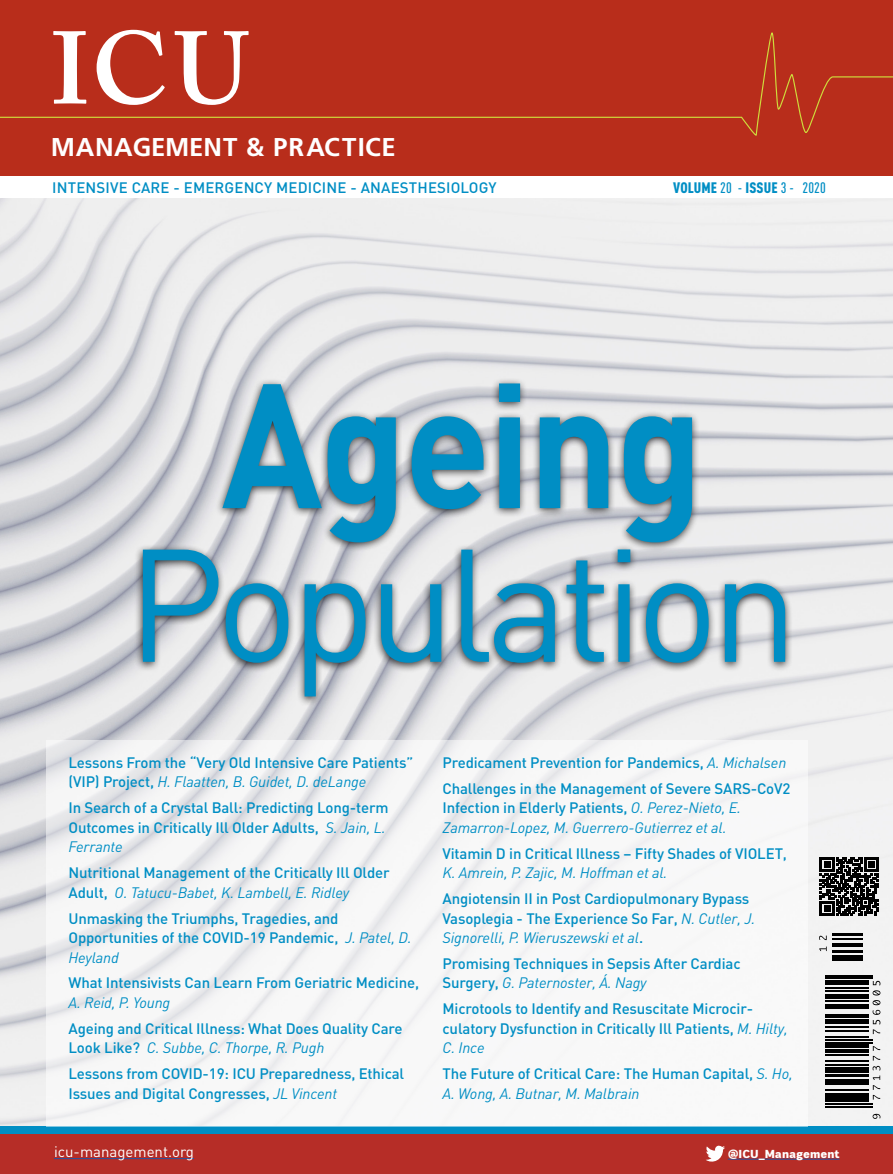
<style>
.page{position:relative;width:893px;height:1174px;background:#fff}
.page>*{position:absolute;margin:0;border:0;box-sizing:border-box;transform-origin:0 0}
.t1{font:700 174px "DIN";letter-spacing:-.02em;color:#008ec4;scale:.91 1}
.t2{font:157.5px "DIN";letter-spacing:-.05em;color:#008ec4}
.t3{font:600 101.85px "Adobe Caslon Pro";color:#fff}
.t4{font:700 25.8px "Frutiger";letter-spacing:.025em;color:#fff}
.t5{font:500 15px/19.5px "DIN";letter-spacing:-.01em;color:#008ec4}
.t6{font:italic 15px/19.5px "DIN";letter-spacing:-.01em;color:#008ec4}
.t7{font:500 15px "DIN";letter-spacing:.01em;color:#008ec4}
.t8{font:900 15px "DIN Cond";letter-spacing:.01em;color:#008ec4}
.t9{font:15px "DIN";color:#fff}
.t10{font:900 12px "PRC Fidelity";color:#fff}
.s1{font-weight:500}
.s2{font-weight:400;font-style:italic}
.s3{font-weight:500;font-style:normal}
</style>
<div class="page">
<img style="left:0;top:198px;width:893px;height:928px">
<div style="left:0;top:0;width:893px;height:176px;background:#b82d1b"></div>
<svg style="left:0;top:32px;width:893px;height:104px"></svg>
<div style="left:0;top:1126px;width:893px;height:8px;background:#008ec4"></div>
<div style="left:0;top:1134px;width:893px;height:40px;background:#b62d27"></div>
<hr style="left:54px;top:1158px;width:140px;height:1px;background:#2255a6">
<hr style="left:728px;top:1158px;width:111px;height:1px;background:#2255a6">
<svg style="left:706px;top:1145px;width:19px;height:17px"></svg>
<svg style="left:820px;top:857px;width:59px;height:59px"></svg>
<hr style="left:825px;top:1106px;width:48px;height:1px;background:#000">
<hr style="left:825px;top:1103px;width:48px;height:1px;background:#000">
<svg style="left:873px;top:1113px;width:7px;height:5px"></svg>
<hr style="left:825px;top:1100px;width:44px;height:1px;background:#000">
<hr style="left:825px;top:1099px;width:44px;height:1px;background:#000">
<hr style="left:825px;top:1097px;width:44px;height:2px;background:#000">
<hr style="left:825px;top:1094px;width:44px;height:2px;background:#000">
<hr style="left:825px;top:1093px;width:44px;height:1px;background:#000">
<hr style="left:825px;top:1089px;width:44px;height:1px;background:#000">
<hr style="left:825px;top:1083px;width:44px;height:2px;background:#000">
<hr style="left:825px;top:1080px;width:44px;height:2px;background:#000">
<hr style="left:825px;top:1079px;width:44px;height:1px;background:#000">
<hr style="left:825px;top:1075px;width:44px;height:1px;background:#000">
<hr style="left:825px;top:1073px;width:44px;height:2px;background:#000">
<hr style="left:825px;top:1071px;width:44px;height:1px;background:#000">
<hr style="left:825px;top:1069px;width:44px;height:2px;background:#000">
<hr style="left:825px;top:1068px;width:44px;height:1px;background:#000">
<hr style="left:825px;top:1067px;width:44px;height:1px;background:#000">
<hr style="left:825px;top:1064px;width:44px;height:1px;background:#000">
<hr style="left:825px;top:1060px;width:44px;height:1px;background:#000">
<hr style="left:825px;top:1054px;width:44px;height:1px;background:#000">
<hr style="left:825px;top:1051px;width:44px;height:2px;background:#000">
<hr style="left:825px;top:1050px;width:44px;height:1px;background:#000">
<hr style="left:825px;top:1048px;width:44px;height:2px;background:#000">
<hr style="left:825px;top:1046px;width:44px;height:1px;background:#000">
<hr style="left:825px;top:1044px;width:44px;height:2px;background:#000">
<svg style="left:873px;top:1046px;width:7px;height:53px"></svg>
<hr style="left:825px;top:1041px;width:48px;height:2px;background:#000">
<hr style="left:825px;top:1039px;width:48px;height:1px;background:#000">
<hr style="left:825px;top:1036px;width:44px;height:1px;background:#000">
<hr style="left:825px;top:1030px;width:44px;height:2px;background:#000">
<hr style="left:825px;top:1026px;width:44px;height:2px;background:#000">
<hr style="left:825px;top:1022px;width:44px;height:1px;background:#000">
<hr style="left:825px;top:1021px;width:44px;height:1px;background:#000">
<hr style="left:825px;top:1019px;width:44px;height:2px;background:#000">
<hr style="left:825px;top:1016px;width:44px;height:2px;background:#000">
<hr style="left:825px;top:1014px;width:44px;height:1px;background:#000">
<hr style="left:825px;top:1007px;width:44px;height:1px;background:#000">
<hr style="left:825px;top:1005px;width:44px;height:2px;background:#000">
<hr style="left:825px;top:1004px;width:44px;height:1px;background:#000">
<hr style="left:825px;top:1000px;width:44px;height:1px;background:#000">
<hr style="left:825px;top:997px;width:44px;height:1px;background:#000">
<hr style="left:825px;top:995px;width:44px;height:2px;background:#000">
<hr style="left:825px;top:994px;width:44px;height:1px;background:#000">
<hr style="left:825px;top:990px;width:44px;height:1px;background:#000">
<hr style="left:825px;top:987px;width:44px;height:2px;background:#000">
<hr style="left:825px;top:983px;width:44px;height:1px;background:#000">
<hr style="left:825px;top:982px;width:44px;height:1px;background:#000">
<hr style="left:825px;top:980px;width:44px;height:2px;background:#000">
<svg style="left:873px;top:980px;width:7px;height:54px"></svg>
<hr style="left:825px;top:977px;width:48px;height:2px;background:#000">
<hr style="left:825px;top:975px;width:48px;height:1px;background:#000">
<hr style="left:832px;top:959px;width:31px;height:2px;background:#000">
<hr style="left:832px;top:956px;width:31px;height:2px;background:#000">
<hr style="left:832px;top:955px;width:31px;height:1px;background:#000">
<hr style="left:832px;top:951px;width:31px;height:1px;background:#000">
<hr style="left:832px;top:949px;width:31px;height:2px;background:#000">
<hr style="left:832px;top:945px;width:31px;height:2px;background:#000">
<hr style="left:832px;top:943px;width:31px;height:1px;background:#000">
<svg style="left:819px;top:946px;width:8px;height:5px"></svg>
<hr style="left:832px;top:938px;width:31px;height:2px;background:#000">
<hr style="left:832px;top:934px;width:31px;height:2px;background:#000">
<hr style="left:832px;top:933px;width:31px;height:1px;background:#000">
<svg style="left:819px;top:935px;width:8px;height:5px"></svg>
<svg style="left:47px;top:740px;width:761px;height:386px"></svg>
<div style="left:134px;top:378px;width:659px;height:328px;background:#000;opacity:.75"></div>
<h3 class="t3" style="left:51px;top:9px;width:200px">ICU</h3>
<h3 class="t4" style="left:51px;top:132px;width:346px">MANAGEMENT &amp; PRACTICE</h3>
<p class="t7" style="left:52px;top:178px;width:446px">INTENSIVE CARE - EMERGENCY MEDICINE - ANAESTHESIOLOGY</p>
<p class="t8" style="left:673px;top:178px;width:154px">VOLUME <span class="s1">20 -</span> ISSUE <span class="s1">3 - 2020</span></p>
<h1 class="t1" style="left:222px;top:331px;width:531px">Ageing</h1>
<h2 class="t2" style="left:127px;top:506px;width:673px">Population</h2>
<p class="t5" style="left:68px;top:752px;width:346px">Lessons From the “Very Old Intensive Care Patients” (VIP) Project, <span class="s2">H. Flaatten, B. Guidet, D. deLange</span></p>
<p class="t5" style="left:68px;top:797px;width:322px">In Search of a Crystal Ball: Predicting Long-term<br>Outcomes in Critically Ill Older Adults, <span class="s2">S. Jain, L.<br>Ferrante</span></p>
<p class="t5" style="left:68px;top:862px;width:323px">Nutritional Management of the Critically Ill Older<br>Adult, <span class="s2">O. Tatucu-Babet, K. Lambell, E. Ridley</span></p>
<p class="t5" style="left:68px;top:907px;width:345px">Unmasking the Triumphs, Tragedies, and<br>Opportunities of the COVID-19 Pandemic, <span class="s2">J. Patel, D.<br>Heyland</span></p>
<p class="t5" style="left:68px;top:972px;width:352px">What Intensivists Can Learn From Geriatric Medicine,</p>
<p class="t6" style="left:68px;top:992px;width:103px">A. Reid, P. Young</p>
<p class="t5" style="left:68px;top:1018px;width:336px">Ageing and Critical Illness: What Does Quality Care<br>Look Like? <span class="s2">C. Subbe, C. Thorpe, R. Pugh</span></p>
<p class="t5" style="left:68px;top:1063px;width:337px">Lessons from COVID-19: ICU Preparedness, Ethical<br>Issues and Digital Congresses, <span class="s2">JL Vincent</span></p>
<p class="t5" style="left:442px;top:749px;width:349px;line-height:25.8px">Predicament Prevention for Pandemics, <span class="s2">A. Michalsen<br></span>Challenges in the Management of Severe SARS-CoV2</p>
<p class="t6" style="left:442px;top:797px;width:300px"><span class="s3">Infection in Elderly Patients,</span> O. Perez-Nieto, E.<br>Zamarron-Lopez, M. Guerrero-Gutierrez et al.</p>
<p class="t5" style="left:442px;top:843px;width:346px">Vitamin D in Critical Illness – Fifty Shades of VIOLET,</p>
<p class="t6" style="left:442px;top:862px;width:226px">K. Amrein, P. Zajic, M. Hoffman et al.</p>
<p class="t5" style="left:442px;top:888px;width:314px">Angiotensin II in Post Cardiopulmonary Bypass<br>Vasoplegia - The Experience So Far, <span class="s2">N. Cutler, J.<br>Signorelli, P. Wieruszewski et al</span>.</p>
<p class="t5" style="left:442px;top:953px;width:300px">Promising Techniques in Sepsis After Cardiac<br>Surgery, <span class="s2">G. Paternoster, Á. Nagy</span></p>
<p class="t5" style="left:442px;top:998px;width:347px">Microtools to Identify and Resuscitate Microcir&shy;culatory Dysfunction in Critically Ill Patients, <span class="s2">M. Hilty,<br>C. Ince</span></p>
<p class="t5" style="left:442px;top:1063px;width:352px">The Future of Critical Care: The Human Capital, <span class="s2">S. Ho,<br>A. Wong, A. Butnar, M. Malbrain</span></p>
<p class="t9" style="left:54px;top:1141px;width:141px">icu-management.org</p>
<p class="t10" style="left:728px;top:1147px;width:113px">@ICU_Management</p>
</div>
